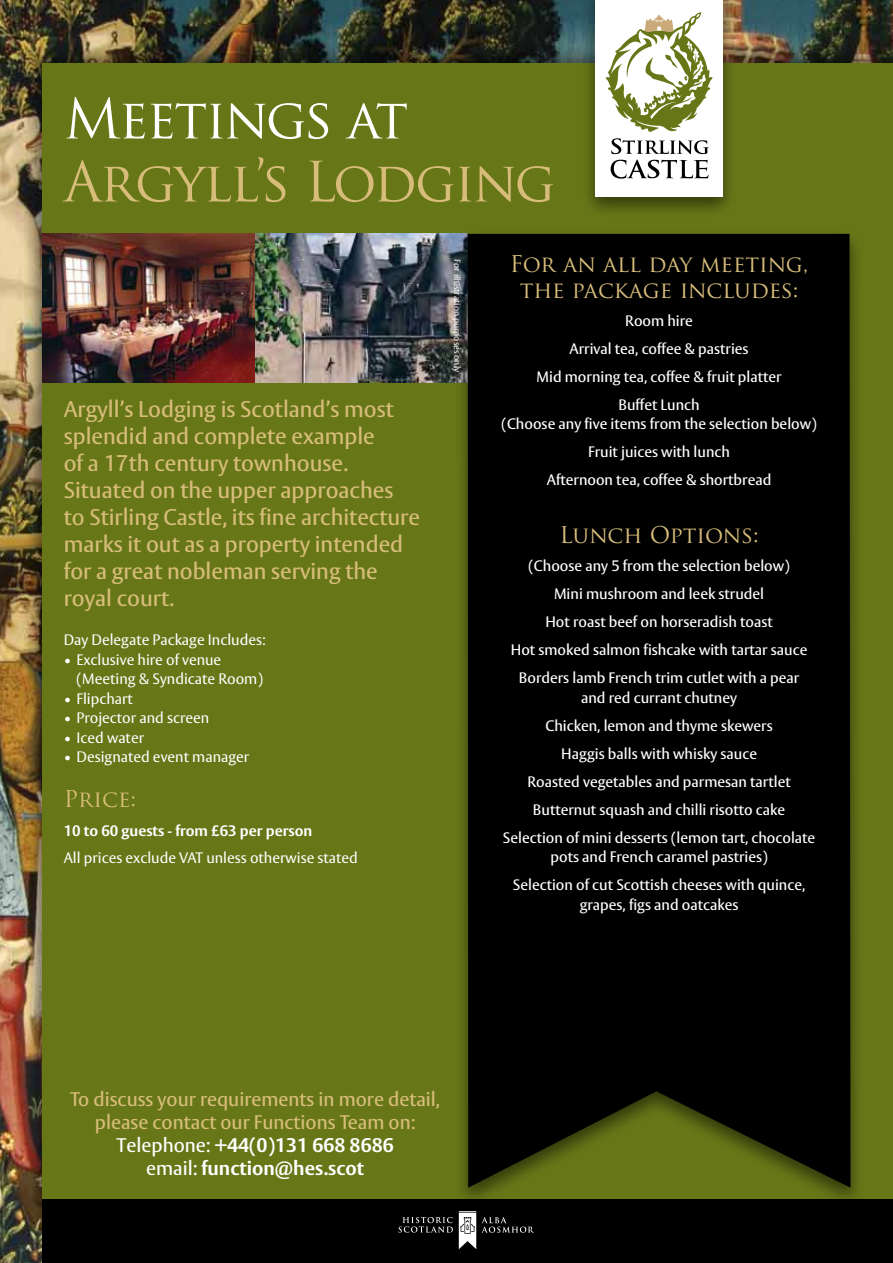
<style>
.page{position:relative;width:893px;height:1263px;background:#fff}
.page>*{position:absolute;margin:0;border:0;box-sizing:border-box;transform-origin:0 0}
.t1{font:54px "Trajan Pro";letter-spacing:-.035em;color:#d8bd7a}
.t2{font:54px "Trajan Pro";letter-spacing:-.035em;color:#fff}
.t3{font:500 22.5px/27px "HS Vesta";color:#d8bd7a}
.t4{font:22.5px/25.5px "Trajan Pro";color:#d8bd7a;text-align:center}
.t5{font:500 19.5px/23px "HS Vesta";color:#d8bd7a;text-align:center}
.t6{font:500 15px/28px "HS Vesta";color:#fff;text-align:center}
.t7{font:15px/19.5px "HS Vesta";color:#fff}
.t8{font:700 15px "HS Vesta";color:#fff}
.t9{font:9px "HS Vesta";color:#fff}
.s1{color:#fff}
.s2{font-weight:700;color:#fff}
</style>
<div class="page">
<img style="left:0;top:0;width:893px;height:1263px">
<div style="left:22px;top:43px;width:871px;height:1163px;background:#000;opacity:.5"></div>
<div style="left:43px;top:64px;width:850px;height:1135px;background:#677718"></div>
<img style="left:43px;top:234px;width:410px;height:149px">
<div style="left:43px;top:1199px;width:850px;height:64px;background:#000"></div>
<svg style="left:398px;top:1217px;width:55px;height:15px"></svg>
<svg style="left:459px;top:1211px;width:75px;height:38px"></svg>
<div style="left:580px;top:0;width:156px;height:218px;background:#000;opacity:.5"></div>
<div style="left:595px;top:0;width:128px;height:196px;background:#fff"></div>
<svg style="left:605px;top:12px;width:108px;height:167px"></svg>
<div style="left:453px;top:227px;width:411px;height:981px;background:#000;opacity:.5"></div>
<div style="left:468px;top:234px;width:382px;height:954px;background:#000"></div>
<h1 class="t2" style="left:64px;top:84px;width:346px">Meetings at</h1>
<h1 class="t1" style="left:64px;top:147px;width:493px">Argyll’s Lodging</h1>
<p class="t3" style="left:64px;top:397px;width:358px">Argyll’s Lodging is Scotland’s most splendid and complete example<br>of a 17th century townhouse.<br>Situated on the upper approaches to Stirling Castle, its fine architecture marks it out as a property intended for a great nobleman serving the royal court.</p>
<p class="t7" style="left:64px;top:631px;width:203px">Day Delegate Package Includes:</p>
<p class="t7" style="left:77px;top:650px;width:188px;text-indent:-13px">• Exclusive hire of venue (Meeting &amp; Syndicate Room)</p>
<p class="t7" style="left:64px;top:689px;width:71px">• Flipchart</p>
<p class="t7" style="left:64px;top:709px;width:147px">• Projector and screen</p>
<p class="t7" style="left:64px;top:728px;width:82px">• Iced water</p>
<p class="t7" style="left:64px;top:748px;width:187px">• Designated event manager</p>
<h2 class="t4" style="left:64px;top:786px;width:74px">Price:</h2>
<p class="t8" style="left:64px;top:822px;width:250px">10 to 60 guests - from £63 per person</p>
<p class="t7" style="left:64px;top:849px;width:296px">All prices exclude VAT unless otherwise stated</p>
<p class="t9" style="left:463px;top:259px;width:114px;rotate:90deg">For illustration purposes only</p>
<h2 class="t4" style="left:510px;top:251px;width:300px">For an all day meeting, the package includes:</h2>
<p class="t6" style="left:537px;top:307px;width:247px">Room hire<br>Arrival tea, coffee &amp; pastries<br>Mid morning tea, coffee &amp; fruit platter<br>Buffet Lunch</p>
<p class="t6" style="left:501px;top:410px;width:317px">(Choose any five items from the selection below)<br>Fruit juices with lunch<br>Afternoon tea, coffee &amp; shortbread</p>
<h2 class="t4" style="left:559px;top:522px;width:201px">Lunch Options:</h2>
<p class="t6" style="left:511px;top:553px;width:298px">(Choose any 5 from the selection below)<br>Mini mushroom and leek strudel<br>Hot roast beef on horseradish toast<br>Hot smoked salmon fishcake with tartar sauce Borders lamb French trim cutlet with a pear</p>
<p class="t6" style="left:503px;top:684px;width:314px">and red currant chutney<br>Chicken, lemon and thyme skewers<br>Haggis balls with whisky sauce<br>Roasted vegetables and parmesan tartlet Butternut squash and chilli risotto cake Selection of mini desserts (lemon tart, chocolate</p>
<p class="t6" style="left:513px;top:844px;width:294px">pots and French caramel pastries)<br>Selection of cut Scottish cheeses with quince,</p>
<p class="t6" style="left:580px;top:891px;width:160px">grapes, figs and oatcakes</p>
<h3 class="t5" style="left:70px;top:1089px;width:372px">To discuss your requirements in more detail, please contact our Functions Team on:<br><span class="s1">Telephone:</span> <span class="s2">+44(0)131 668 8686<br></span><span class="s1">email:</span> <span class="s2">function@hes.scot</span></h3>
</div>
